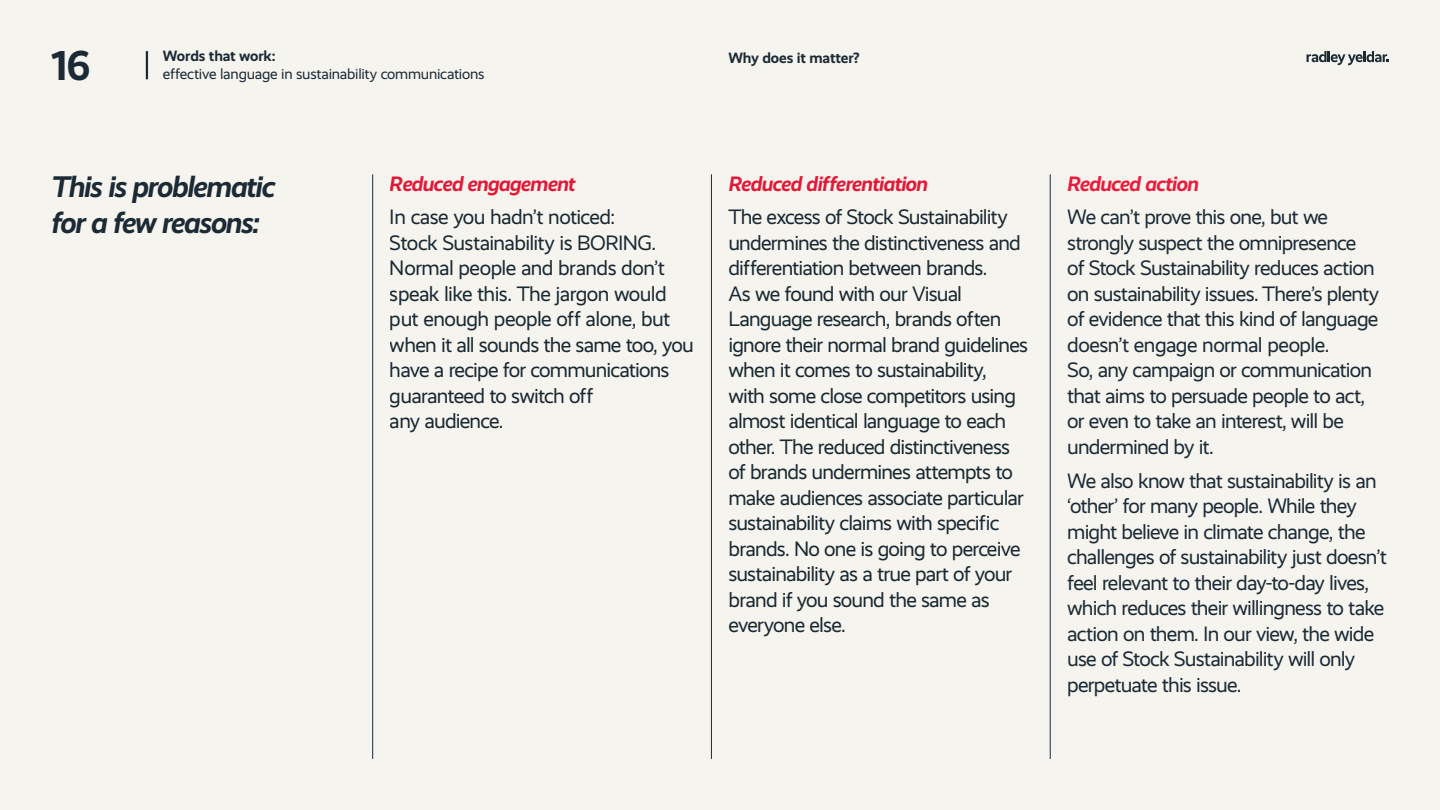
<style>
.page{position:relative;width:1440px;height:810px;background:#f5f4ee}
.page>*{position:absolute;margin:0;border:0;box-sizing:border-box;transform-origin:0 0}
.t1{font:700 42px "Realist";color:#1b2a35}
.t2{font:italic 700 30px/36px "Realist";letter-spacing:-.045em;color:#1b2a35}
.t3{font:21px/25.5px "Realist";letter-spacing:-.04em;color:#1b2a35}
.t4{font:italic 700 21px "Realist";letter-spacing:-.035em;color:#ed1a3b}
.t5{font:15px "Realist";letter-spacing:-.015em;color:#1b2a35}
.t6{font:700 15px "Realist";letter-spacing:-.015em;color:#1b2a35}
</style>
<div class="page">
<svg style="left:1306px;top:51px;width:83px;height:14px"></svg>
<hr style="left:372px;top:174px;width:1px;height:585px;background:#1b2a35">
<hr style="left:1050px;top:174px;width:1px;height:585px;background:#1b2a35">
<hr style="left:146px;top:51px;width:2px;height:28px;background:#1b2a35">
<hr style="left:711px;top:174px;width:1px;height:585px;background:#1b2a35">
<h1 class="t1" style="left:51px;top:41px;width:41px">16</h1>
<p class="t6" style="left:163px;top:47px;width:114px">Words that work:</p>
<p class="t5" style="left:163px;top:66px;width:323px">effective language in sustainability communications</p>
<p class="t6" style="left:728px;top:49px;width:133px">Why does it matter?</p>
<h2 class="t2" style="left:51px;top:169px;width:226px">This is problematic for a few reasons:</h2>
<p class="t4" style="left:390px;top:171px;width:187px">Reduced engagement</p>
<p class="t3" style="left:390px;top:205px;width:305px">In case you hadn’t noticed:<br>Stock Sustainability is BORING.<br>Normal people and brands don’t speak like this. The jargon would put enough people off alone, but when it all sounds the same too, you have a recipe for communications guaranteed to switch off<br>any audience.</p>
<p class="t4" style="left:728px;top:171px;width:201px">Reduced differentiation</p>
<p class="t3" style="left:728px;top:205px;width:301px">The excess of Stock Sustainability undermines the distinctiveness and differentiation between brands.<br>As we found with our Visual Language research, brands often ignore their normal brand guidelines when it comes to sustainability, with some close competitors using almost identical language to each other. The reduced distinctiveness of brands undermines attempts to make audiences associate particular sustainability claims with specific brands. No one is going to perceive sustainability as a true part of your brand if you sound the same as everyone else.</p>
<p class="t4" style="left:1067px;top:171px;width:133px">Reduced action</p>
<p class="t3" style="left:1067px;top:205px;width:314px">We can’t prove this one, but we strongly suspect the omnipresence<br>of Stock Sustainability reduces action on sustainability issues. There’s plenty of evidence that this kind of language doesn’t engage normal people.<br>So, any campaign or communication that aims to persuade people to act, or even to take an interest, will be undermined by it.</p>
<p class="t3" style="left:1067px;top:468px;width:321px">We also know that sustainability is an ‘other’ for many people. While they might believe in climate change, the challenges of sustainability just doesn’t feel relevant to their day-to-day lives, which reduces their willingness to take action on them. In our view, the wide use of Stock Sustainability will only perpetuate this issue.</p>
</div>
